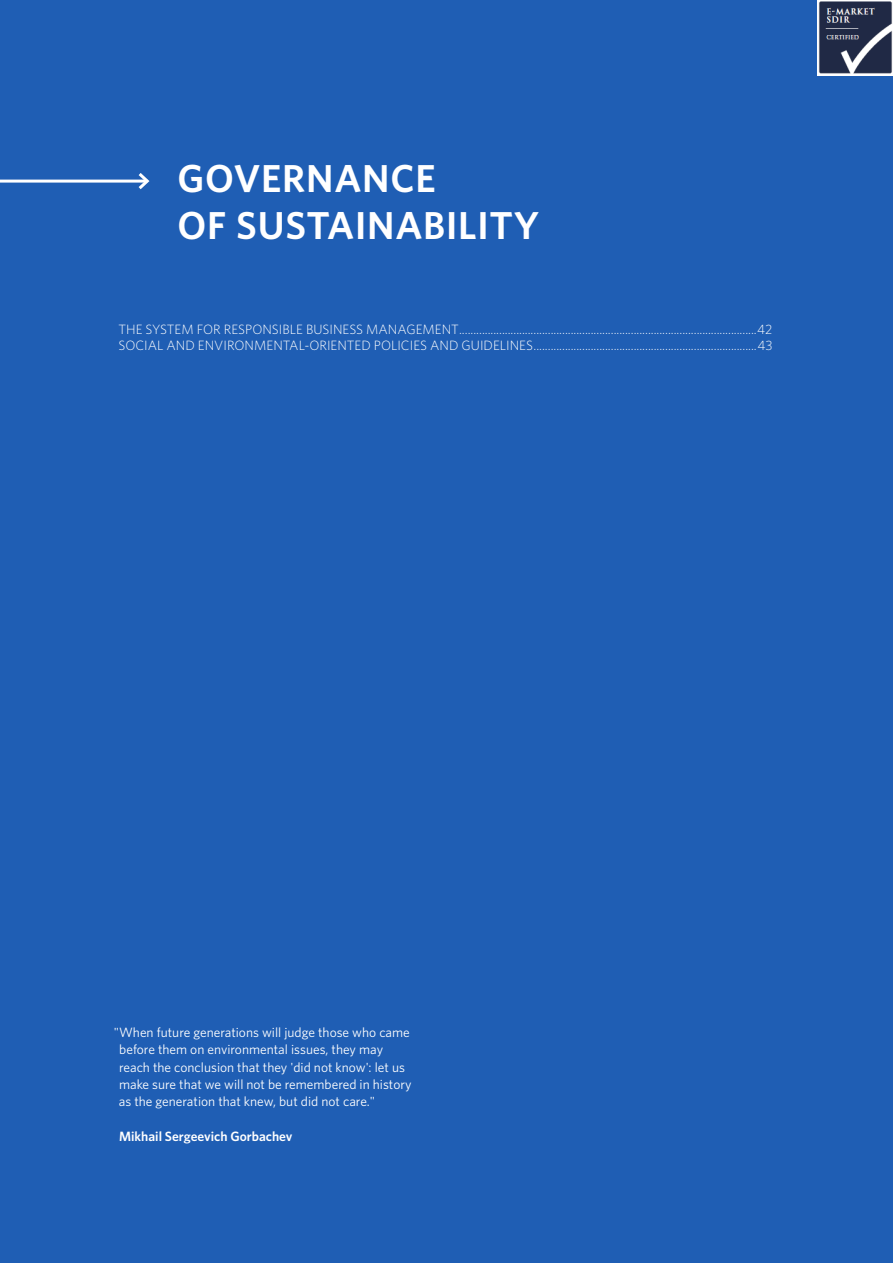
<style>
.page{position:relative;width:893px;height:1263px;background:#1f5eb4}
.page>*{position:absolute;margin:0;border:0;box-sizing:border-box;transform-origin:0 0}
.t1{font:600 39px/46.8px "Whitney";letter-spacing:.02em;color:#fff}
.t2{font:300 13.5px/16.5px "Whitney";color:#fff}
.t3{font:13.5px/17.2px "Whitney";color:#fff}
.t4{font:600 13.5px "Whitney";color:#fff}
</style>
<div class="page">
<hr style="left:0;top:180px;width:147px;height:3px;background:#fff">
<svg style="left:135px;top:173px;width:15px;height:17px"></svg>
<img style="left:818px;top:0;width:75px;height:75px">
<h1 class="t1" style="left:177px;top:154px;width:363px">GOVERNANCE<br>OF SUSTAINABILITY</h1>
<p class="t2" style="left:118px;top:320px;width:655px">THE SYSTEM FOR RESPONSIBLE BUSINESS MANAGEMENT........................................................................................................42<br>SOCIAL AND ENVIRONMENTAL-ORIENTED POLICIES AND GUIDELINES..............................................................................43</p>
<p class="t3" style="left:119px;top:1023px;width:294px;text-indent:-5px">"When future generations will judge those who came before them on environmental issues, they may reach the conclusion that they 'did not know': let us make sure that we will not be remembered in history as the generation that knew, but did not care."</p>
<p class="t4" style="left:119px;top:1128px;width:175px">Mikhail Sergeevich Gorbachev</p>
</div>
